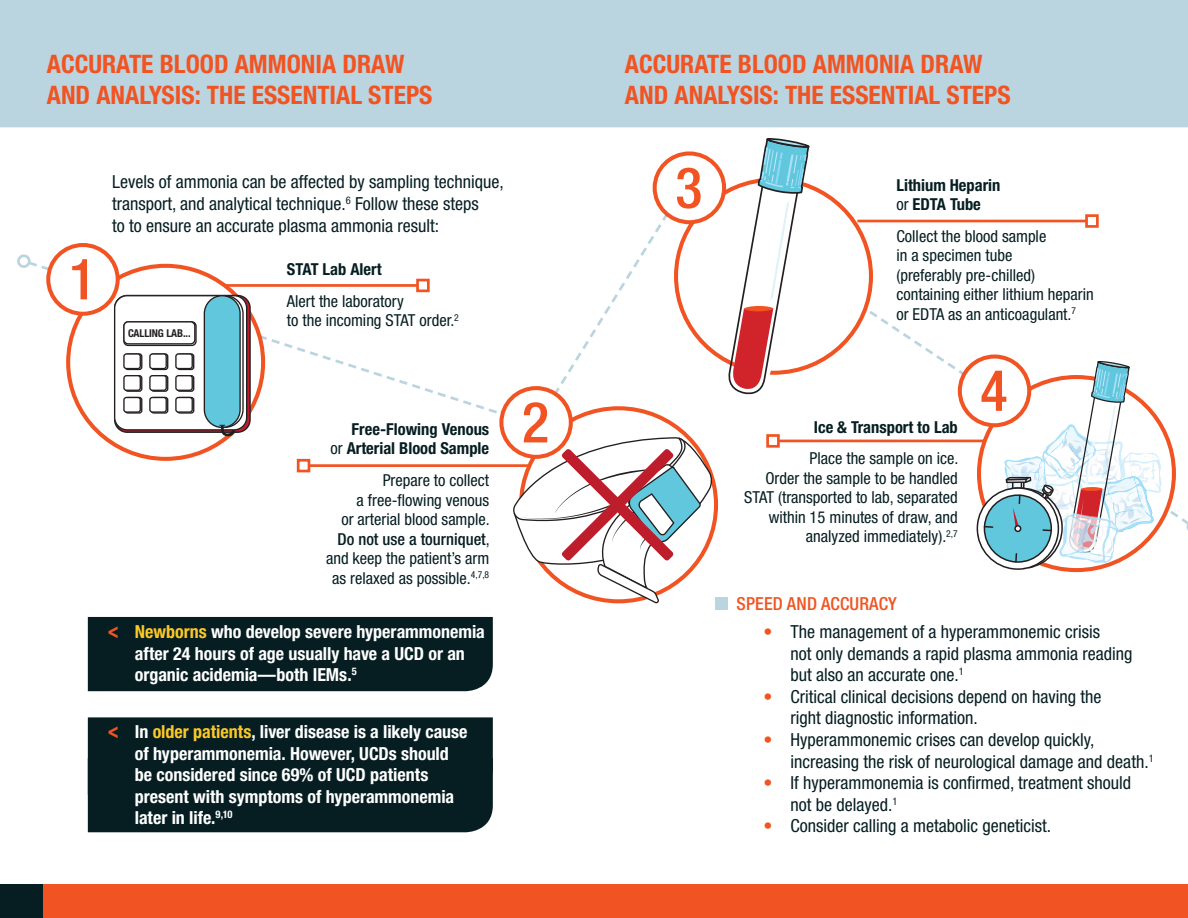
<style>
.page{position:relative;width:1188px;height:918px;background:#fff}
.page>*{position:absolute;margin:0;border:0;box-sizing:border-box;transform-origin:0 0}
.t1{font:500 condensed 56.7px "Helvetica Neue LT Std";color:#f15422}
.t2{font:700 condensed 25.5px/30.6px "Helvetica Neue LT Std";color:#f15422}
.t3{font:condensed 18px/21.6px "Helvetica Neue LT Std";color:#061e22}
.t4{font:700 condensed 18px/21.6px "Helvetica Neue LT Std";color:#fff}
.t5{font:500 condensed 18px "Helvetica Neue LT Std";letter-spacing:.01em;color:#f15422}
.t6{font:condensed 16.5px/19.5px "Helvetica Neue LT Std";color:#061e22}
.t7{font:700 condensed 16.5px/19.5px "Helvetica Neue LT Std";color:#061e22}
.t8{font:700 condensed 10.8px "Helvetica Neue LT Std";letter-spacing:-.01em;color:#231f20}
.s1{font-weight:400}
.s2{font-weight:500}
.s3{font-size:22.5px;color:#f15422}
.s4{color:#fbc827}
.s5{color:#f15422}
</style>
<div class="page">
<svg style="left:688px;top:190px;width:497px;height:338px"></svg>
<svg style="left:1184px;top:520px;width:4px;height:11px"></svg>
<svg style="left:542px;top:175px;width:151px;height:247px"></svg>
<hr style="left:857px;top:220px;width:230px;height:2px;background:#f15422">
<div style="left:1085px;top:214px;width:14px;height:14px;border:3px solid #f15422"></div>
<div style="left:676px;top:180px;width:195px;height:193px;background:#fff;border-radius:50%"></div>
<div style="left:655px;top:153px;width:69px;height:69px;background:#fff;border-radius:50%"></div>
<div style="left:653px;top:151px;width:73px;height:73px;border:4px solid #f15422;border-radius:50%"></div>
<div style="left:0;top:0;width:1188px;height:127px;background:#bbd5e0"></div>
<svg style="left:30px;top:259px;width:500px;height:169px"></svg>
<div style="left:17px;top:254px;width:14px;height:14px;border:3px solid #bbd5e0;border-radius:50%"></div>
<div style="left:68px;top:266px;width:195px;height:193px;background:#fff;border-radius:50%"></div>
<div style="left:66px;top:264px;width:199px;height:197px;border:4px solid #f15422;border-radius:50%"></div>
<div style="left:48px;top:245px;width:70px;height:69px;background:#fff;border-radius:50%"></div>
<div style="left:46px;top:243px;width:74px;height:73px;border:4px solid #f15422;border-radius:50%"></div>
<hr style="left:224px;top:284px;width:194px;height:3px;background:#f15422">
<div style="left:416px;top:279px;width:14px;height:13px;border:3px solid #f15422"></div>
<div style="left:114px;top:295px;width:137px;height:138px;border:1px solid #231f20;border-radius:13px"></div>
<div style="left:115px;top:296px;width:132px;height:134px;background:#fff;border-radius:13px"></div>
<div style="left:114px;top:295px;width:133px;height:136px;border:1px solid #231f20;border-radius:13px"></div>
<svg style="left:207px;top:296px;width:36px;height:131px"></svg>
<div style="left:207px;top:295px;width:37px;height:133px;border:1px solid #231f20;border-radius:18px"></div>
<div style="left:204px;top:296px;width:36px;height:131px;background:#61c7dd;border-radius:18px"></div>
<div style="left:204px;top:295px;width:37px;height:133px;border:1px solid #231f20;border-radius:18px"></div>
<div style="left:124px;top:322px;width:72px;height:23px;background:#7f7c7d;border-radius:4px"></div>
<div style="left:123px;top:321px;width:74px;height:25px;border:1px solid #231f20;border-radius:4px"></div>
<div style="left:124px;top:322px;width:71px;height:22px;background:#fff;border-radius:4px"></div>
<div style="left:123px;top:321px;width:72px;height:24px;border:1px solid #231f20;border-radius:4px"></div>
<div style="left:125px;top:353px;width:17px;height:17px;border:1px solid #231f20;border-radius:2px"></div>
<div style="left:151px;top:353px;width:17px;height:17px;border:1px solid #231f20;border-radius:2px"></div>
<div style="left:177px;top:353px;width:17px;height:17px;border:1px solid #231f20;border-radius:2px"></div>
<div style="left:124px;top:354px;width:16px;height:15px;background:#fff;border-radius:2px"></div>
<div style="left:123px;top:353px;width:18px;height:16px;border:1px solid #231f20;border-radius:2px"></div>
<div style="left:150px;top:354px;width:16px;height:15px;background:#fff;border-radius:2px"></div>
<div style="left:149px;top:353px;width:18px;height:16px;border:1px solid #231f20;border-radius:2px"></div>
<div style="left:176px;top:354px;width:16px;height:15px;background:#fff;border-radius:2px"></div>
<div style="left:175px;top:353px;width:18px;height:16px;border:1px solid #231f20;border-radius:2px"></div>
<div style="left:125px;top:375px;width:17px;height:17px;border:1px solid #231f20;border-radius:2px"></div>
<div style="left:151px;top:375px;width:17px;height:17px;border:1px solid #231f20;border-radius:2px"></div>
<div style="left:177px;top:375px;width:17px;height:17px;border:1px solid #231f20;border-radius:2px"></div>
<div style="left:124px;top:376px;width:16px;height:14px;background:#fff;border-radius:2px"></div>
<div style="left:123px;top:375px;width:18px;height:16px;border:1px solid #231f20;border-radius:2px"></div>
<div style="left:150px;top:376px;width:16px;height:14px;background:#fff;border-radius:2px"></div>
<div style="left:149px;top:375px;width:18px;height:16px;border:1px solid #231f20;border-radius:2px"></div>
<div style="left:176px;top:376px;width:16px;height:14px;background:#fff;border-radius:2px"></div>
<div style="left:175px;top:375px;width:18px;height:16px;border:1px solid #231f20;border-radius:2px"></div>
<div style="left:125px;top:397px;width:17px;height:17px;border:1px solid #231f20;border-radius:2px"></div>
<div style="left:151px;top:397px;width:17px;height:17px;border:1px solid #231f20;border-radius:2px"></div>
<div style="left:177px;top:397px;width:17px;height:17px;border:1px solid #231f20;border-radius:2px"></div>
<div style="left:124px;top:398px;width:16px;height:14px;background:#fff;border-radius:2px"></div>
<div style="left:123px;top:397px;width:18px;height:16px;border:1px solid #231f20;border-radius:2px"></div>
<div style="left:150px;top:398px;width:16px;height:14px;background:#fff;border-radius:2px"></div>
<div style="left:149px;top:397px;width:18px;height:16px;border:1px solid #231f20;border-radius:2px"></div>
<div style="left:176px;top:398px;width:16px;height:14px;background:#fff;border-radius:2px"></div>
<div style="left:175px;top:397px;width:18px;height:16px;border:1px solid #231f20;border-radius:2px"></div>
<svg style="left:219px;top:423px;width:17px;height:15px"></svg>
<div style="left:88px;top:617px;width:405px;height:74px;background:#061e22"></div>
<div style="left:88px;top:717px;width:405px;height:115px;background:#061e22"></div>
<div style="left:0;top:884px;width:1188px;height:34px;background:#f15422"></div>
<svg style="left:521px;top:408px;width:195px;height:193px"></svg>
<svg style="left:512px;top:436px;width:201px;height:168px"></svg>
<div style="left:501px;top:388px;width:70px;height:69px;background:#fff;border-radius:50%"></div>
<div style="left:499px;top:386px;width:74px;height:73px;border:4px solid #f15422;border-radius:50%"></div>
<hr style="left:309px;top:464px;width:221px;height:3px;background:#f15422">
<div style="left:297px;top:459px;width:13px;height:13px;border:3px solid #f15422"></div>
<div style="left:0;top:884px;width:43px;height:34px;background:#061e22"></div>
<svg style="left:960px;top:357px;width:69px;height:68px"></svg>
<div style="left:958px;top:355px;width:73px;height:72px;border:4px solid #f15422;border-radius:50%"></div>
<hr style="left:778px;top:440px;width:208px;height:2px;background:#f15422">
<div style="left:766px;top:434px;width:14px;height:14px;border:3px solid #f15422"></div>
<div style="left:715px;top:597px;width:13px;height:12px;background:#bbd5e0"></div>
<svg style="left:976px;top:353px;width:185px;height:217px"></svg>
<svg style="left:725px;top:127px;width:85px;height:269px"></svg>
<h2 class="t2" style="left:47px;top:49px;width:387px">ACCURATE BLOOD AMMONIA DRAW<br>AND ANALYSIS: THE ESSENTIAL STEPS</h2>
<h1 class="t1" style="left:69px;top:245px;width:29px">1</h1>
<p class="t3" style="left:112px;top:171px;width:393px">Levels of ammonia can be affected by sampling technique, transport, and analytical technique.<sup>6</sup> Follow these steps<br>to to ensure an accurate plasma ammonia result:</p>
<p class="t7" style="left:287px;top:259px;width:96px">STAT Lab Alert</p>
<p class="t6" style="left:287px;top:291px;width:173px">Alert the laboratory<br>to the incoming STAT order.<sup>2</sup></p>
<p class="t8" style="left:128px;top:327px;width:64px">CALLING LAB...</p>
<p class="t7" style="left:352px;top:419px;width:139px">Free-Flowing Venous</p>
<p class="t7" style="left:331px;top:439px;width:160px"><span class="s1">or</span> Arterial Blood Sample</p>
<p class="t6" style="left:326px;top:470px;width:165px;text-align:right">Prepare to collect<br>a free-flowing venous<br>or arterial blood sample.<br><span class="s2">Do not use a tourniquet</span>, and keep the patient’s arm as relaxed as possible.<sup>4,7,8</sup></p>
<p class="t4" style="left:135px;top:621px;width:352px;text-indent:-27px"><span class="s3">&lt;</span> <span class="s4">Newborns</span> who develop severe hyperammonemia after 24 hours of age usually have a UCD or an organic acidemia—both IEMs.<sup>5</sup></p>
<p class="t4" style="left:135px;top:721px;width:334px;text-indent:-27px"><span class="s3">&lt;</span> In <span class="s4">older patients</span>, liver disease is a likely cause of hyperammonemia. However, UCDs should be considered since 69% of UCD patients present with symptoms of hyperammonemia later in life.<sup>9,10</sup></p>
<h1 class="t1" style="left:522px;top:389px;width:29px">2</h1>
<h2 class="t2" style="left:625px;top:49px;width:387px">ACCURATE BLOOD AMMONIA DRAW<br>AND ANALYSIS: THE ESSENTIAL STEPS</h2>
<h1 class="t1" style="left:675px;top:154px;width:29px">3</h1>
<p class="t7" style="left:896px;top:175px;width:106px">Lithium Heparin <span class="s1">or</span> EDTA Tube</p>
<p class="t6" style="left:896px;top:226px;width:199px">Collect the blood sample<br>in a specimen tube<br>(preferably pre-chilled) containing either lithium heparin or EDTA as an anticoagulant.<sup>7</sup></p>
<p class="t7" style="left:814px;top:417px;width:146px">Ice &amp; Transport to Lab</p>
<p class="t6" style="left:744px;top:448px;width:216px;text-align:right">Place the sample on ice.<br>Order the sample to be handled<br>STAT (transported to lab, separated within 15 minutes of draw, and analyzed immediately).<sup>2,7</sup></p>
<h1 class="t1" style="left:980px;top:357px;width:29px">4</h1>
<p class="t5" style="left:737px;top:592px;width:162px">SPEED AND ACCURACY</p>
<p class="t3" style="left:791px;top:621px;width:343px;text-indent:-27px"><span class="s5">•</span> The management of a hyperammonemic crisis<br>not only demands a rapid plasma ammonia reading but also an accurate one.<sup>1</sup></p>
<p class="t3" style="left:791px;top:685px;width:313px;text-indent:-27px"><span class="s5">•</span> Critical clinical decisions depend on having the right diagnostic information.</p>
<p class="t3" style="left:791px;top:729px;width:365px;text-indent:-27px"><span class="s5">•</span> Hyperammonemic crises can develop quickly, increasing the risk of neurological damage and death.<sup>1</sup></p>
<p class="t3" style="left:791px;top:772px;width:342px;text-indent:-27px"><span class="s5">•</span> If hyperammonemia is confirmed, treatment should not be delayed.<sup>1</sup></p>
<p class="t3" style="left:764px;top:815px;width:289px"><span class="s5">•</span> Consider calling a metabolic geneticist.</p>
</div>
